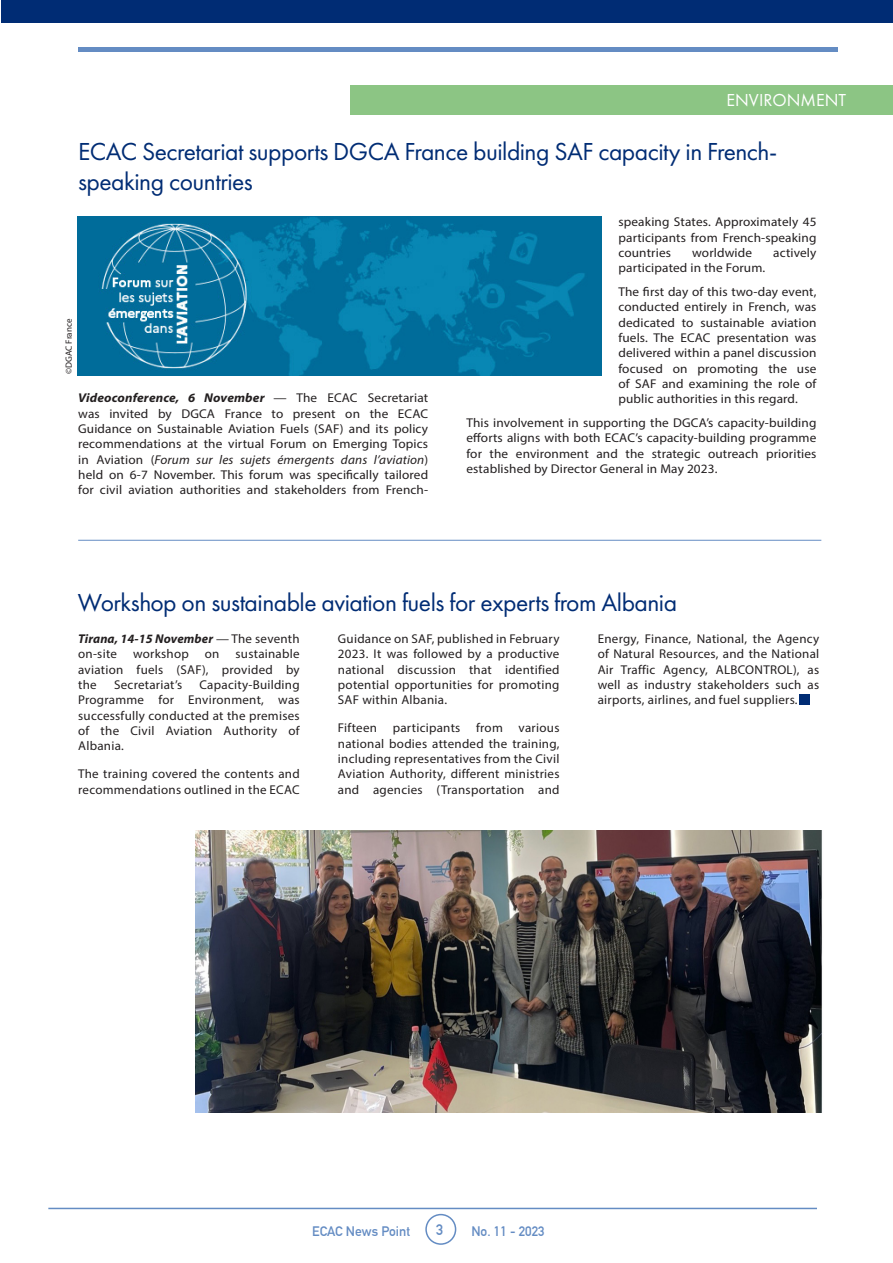
<style>
.page{position:relative;width:893px;height:1263px;background:#fff}
.page>*{position:absolute;margin:0;border:0;box-sizing:border-box;transform-origin:0 0}
.t1{font:25.5px/30.6px "Futura PT";letter-spacing:-.02em;color:#002c74}
.t2{font:18px "Futura PT";color:#fff}
.t3{font:700 15px "DIN Alternate";color:#648cc3}
.t4{font:700 13.5px "DIN Alternate";color:#648cc3}
.t5{font:12.75px/15.3px "Myriad Pro";letter-spacing:.02em;color:#231f20;text-align:justify;scale:1.04 1}
.t6{font:12.75px/15.3px "Myriad Pro";letter-spacing:.02em;color:#231f20;text-align:justify}
.t7{font:italic 700 12.75px/15.3px "Myriad Pro";letter-spacing:.01em;color:#231f20}
.t8{font:9px "Myriad Pro";letter-spacing:-.005em;color:#231f20}
.s1{font-weight:700;font-style:italic}
.s2{font-style:italic}
.s3{font-weight:400;font-style:normal}
</style>
<div class="page">
<div style="left:2px;top:0;width:891px;height:23px;background:#002c74"></div>
<div style="left:78px;top:47px;width:760px;height:5px;background:#648cc3"></div>
<div style="left:425px;top:1214px;width:31px;height:31px;border:2px solid #648cc3;border-radius:50%"></div>
<hr style="left:48px;top:1208px;width:769px;height:1px;background:#648cc3">
<div style="left:799px;top:695px;width:11px;height:10px;background:#002c74"></div>
<hr style="left:78px;top:540px;width:743px;height:1px;background:#648cc3">
<img style="left:195px;top:830px;width:627px;height:282px">
<div style="left:350px;top:85px;width:543px;height:30px;background:#8cc584"></div>
<img style="left:77px;top:217px;width:524px;height:159px">
<p class="t2" style="left:726px;top:89px;width:121px">ENVIRONMENT</p>
<p class="t1" style="left:78px;top:136px;width:701px">ECAC Secretariat supports DGCA France building SAF capacity in French&shy;speaking countries</p>
<p class="t8" style="left:63px;top:374px;width:57px;rotate:-90deg">©DGAC France</p>
<p class="t5" style="left:78px;top:390px;width:338px"><span class="s1">Videoconference, 6 November</span> — The ECAC Secretariat was invited by DGCA France to present on the ECAC Guidance on Sustainable Aviation Fuels (SAF) and its policy recommendations at the virtual Forum on Emerging Topics in Aviation (<span class="s2">Forum sur les sujets émergents dans l’aviation</span>) held on 6-7 November. This forum was specifically tailored for civil aviation authorities and stakeholders from French-</p>
<p class="t5" style="left:618px;top:214px;width:192px">speaking States. Approximately 45 participants from French-speaking countries</p>
<p class="t5" style="left:692px;top:245px;width:59px">worldwide</p>
<p class="t5" style="left:773px;top:245px;width:43px">actively</p>
<p class="t5" style="left:618px;top:260px;width:143px">participated in the Forum.</p>
<p class="t5" style="left:618px;top:284px;width:192px">The first day of this two-day event, conducted entirely in French, was dedicated to sustainable aviation fuels. The ECAC presentation was delivered within a panel discussion focused on promoting the use of SAF and examining the role of public authorities in this regard.</p>
<p class="t5" style="left:466px;top:415px;width:338px">This involvement in supporting the DGCA’s capacity-building efforts aligns with both ECAC’s capacity-building programme for the environment and the strategic outreach priorities established by Director General in May 2023.</p>
<p class="t1" style="left:78px;top:587px;width:601px">Workshop on sustainable aviation fuels for experts from Albania</p>
<p class="t7" style="left:78px;top:631px;width:223px">Tirana, 14-15 November <span class="s3">— The seventh on-site</span></p>
<p class="t6" style="left:78px;top:646px;width:223px;text-indent:157px">sustainable aviation fuels (SAF), provided by the</p>
<p class="t6" style="left:133px;top:646px;width:57px">workshop</p>
<p class="t6" style="left:205px;top:646px;width:16px">on</p>
<p class="t6" style="left:78px;top:677px;width:223px;text-indent:121px">Capacity-Building Programme for Environment, was successfully conducted at the premises of the Civil Aviation Authority of Albania.</p>
<p class="t6" style="left:78px;top:766px;width:223px">The training covered the contents and recommendations outlined in the ECAC</p>
<p class="t6" style="left:114px;top:677px;width:70px">Secretariat’s</p>
<p class="t6" style="left:338px;top:631px;width:223px">Guidance on SAF, published in February 2023. It was followed by a productive national discussion that identified potential opportunities for promoting SAF within Albania.</p>
<p class="t6" style="left:338px;top:720px;width:223px">Fifteen participants from various national bodies attended the training, including representatives from the Civil Aviation Authority, different ministries and agencies (Transportation and</p>
<p class="t6" style="left:598px;top:631px;width:223px">Energy, Finance, National, the Agency of Natural Resources, and the National Air Traffic Agency, ALBCONTROL), as well as industry stakeholders such as airports, airlines, and fuel suppliers.</p>
<p class="t4" style="left:312px;top:1221px;width:99px">ECAC News Point</p>
<p class="t3" style="left:436px;top:1218px;width:9px">3</p>
<p class="t4" style="left:471px;top:1221px;width:75px">No. 11 - 2023</p>
</div>
